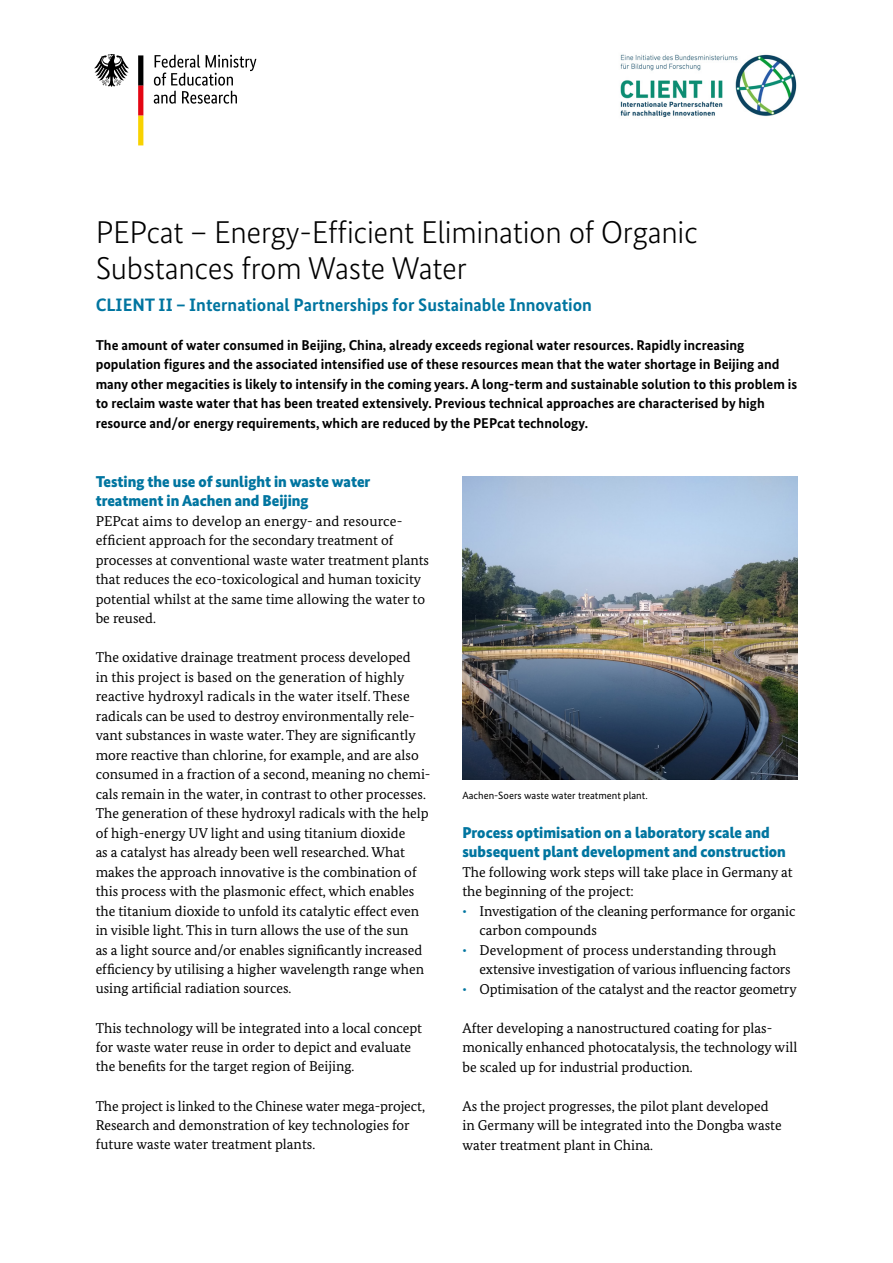
<style>
.page{position:relative;width:893px;height:1263px;background:#fff}
.page>*{position:absolute;margin:0;border:0;box-sizing:border-box;transform-origin:0 0}
.t1{font:300 31.5px/36px "Bundes Sans";letter-spacing:-.01em;color:#000}
.t2{font:700 18px "Bundes Sans";color:#0075a0}
.t3{font:900 15.75px/19.5px "Bundes Sans";color:#0075a0}
.t4{font:14.25px/19.5px "Bundes Serif";color:#000}
.t5{font:700 14.25px/19.5px "Bundes Sans";color:#000}
.t6{font:10.5px "Bundes Sans";color:#000}
.s1{font-size:13.5px;color:#0075a0}
</style>
<div class="page">
<img style="left:462px;top:476px;width:335px;height:303px">
<svg style="left:154px;top:55px;width:102px;height:49px"></svg>
<svg style="left:94px;top:54px;width:35px;height:33px"></svg>
<svg style="left:138px;top:55px;width:5px;height:90px"></svg>
<img style="left:620px;top:54px;width:177px;height:64px">
<h1 class="t1" style="left:96px;top:214px;width:604px">PEPcat – Energy-Efficient Elimination of Organic<br>Substances from Waste Water</h1>
<p class="t2" style="left:96px;top:294px;width:498px">CLIENT II – International Partnerships for Sustainable Innovation</p>
<p class="t5" style="left:96px;top:335px;width:703px">The amount of water consumed in Beijing, China, already exceeds regional water resources. Rapidly increasing population figures and the associated intensified use of these resources mean that the water shortage in Beijing and many other megacities is likely to intensify in the coming years. A long-term and sustainable solution to this problem is to reclaim waste water that has been treated extensively. Previous technical approaches are characterised by high resource and/or energy requirements, which are reduced by the PEPcat technology.</p>
<p class="t3" style="left:96px;top:471px;width:276px">Testing the use of sunlight in waste water treatment in Aachen and Beijing</p>
<p class="t4" style="left:96px;top:511px;width:335px">PEPcat aims to develop an energy- and resource&shy;efficient approach for the secondary treatment of processes at conventional waste water treatment plants that reduces the eco-toxicological and human toxicity potential whilst at the same time allowing the water to be reused.</p>
<p class="t4" style="left:96px;top:647px;width:336px">The oxidative drainage treatment process developed<br>in this project is based on the generation of highly reactive hydroxyl radicals in the water itself. These radicals can be used to destroy environmentally rele&shy;vant substances in waste water. They are significantly more reactive than chlorine, for example, and are also consumed in a fraction of a second, meaning no chemi&shy;cals remain in the water, in contrast to other processes.<br>The generation of these hydroxyl radicals with the help of high-energy UV light and using titanium dioxide<br>as a catalyst has already been well researched. What makes the approach innovative is the combination of this process with the plasmonic effect, which enables the titanium dioxide to unfold its catalytic effect even in visible light. This in turn allows the use of the sun<br>as a light source and/or enables significantly increased efficiency by utilising a higher wavelength range when using artificial radiation sources.</p>
<p class="t4" style="left:96px;top:1018px;width:328px">This technology will be integrated into a local concept for waste water reuse in order to depict and evaluate the benefits for the target region of Beijing.</p>
<p class="t4" style="left:96px;top:1096px;width:331px">The project is linked to the Chinese water mega-project,<br>Research and demonstration of key technologies for future waste water treatment plants.</p>
<p class="t6" style="left:462px;top:789px;width:187px">Aachen-Soers waste water treatment plant.</p>
<p class="t3" style="left:462px;top:822px;width:325px">Process optimisation on a laboratory scale and subsequent plant development and construction</p>
<p class="t4" style="left:462px;top:862px;width:332px">The following work steps will take place in Germany at the beginning of the project:</p>
<p class="t4" style="left:479px;top:901px;width:317px;text-indent:-17px"><span class="s1">•</span> Investigation of the cleaning performance for organic carbon compounds</p>
<p class="t4" style="left:479px;top:940px;width:313px;text-indent:-17px"><span class="s1">•</span> Development of process understanding through extensive investigation of various influencing factors</p>
<p class="t4" style="left:462px;top:979px;width:336px"><span class="s1">•</span> Optimisation of the catalyst and the reactor geometry</p>
<p class="t4" style="left:462px;top:1018px;width:336px">After developing a nanostructured coating for plas&shy;monically enhanced photocatalysis, the technology will be scaled up for industrial production.</p>
<p class="t4" style="left:462px;top:1096px;width:321px">As the project progresses, the pilot plant developed in Germany will be integrated into the Dongba waste water treatment plant in China.</p>
</div>
